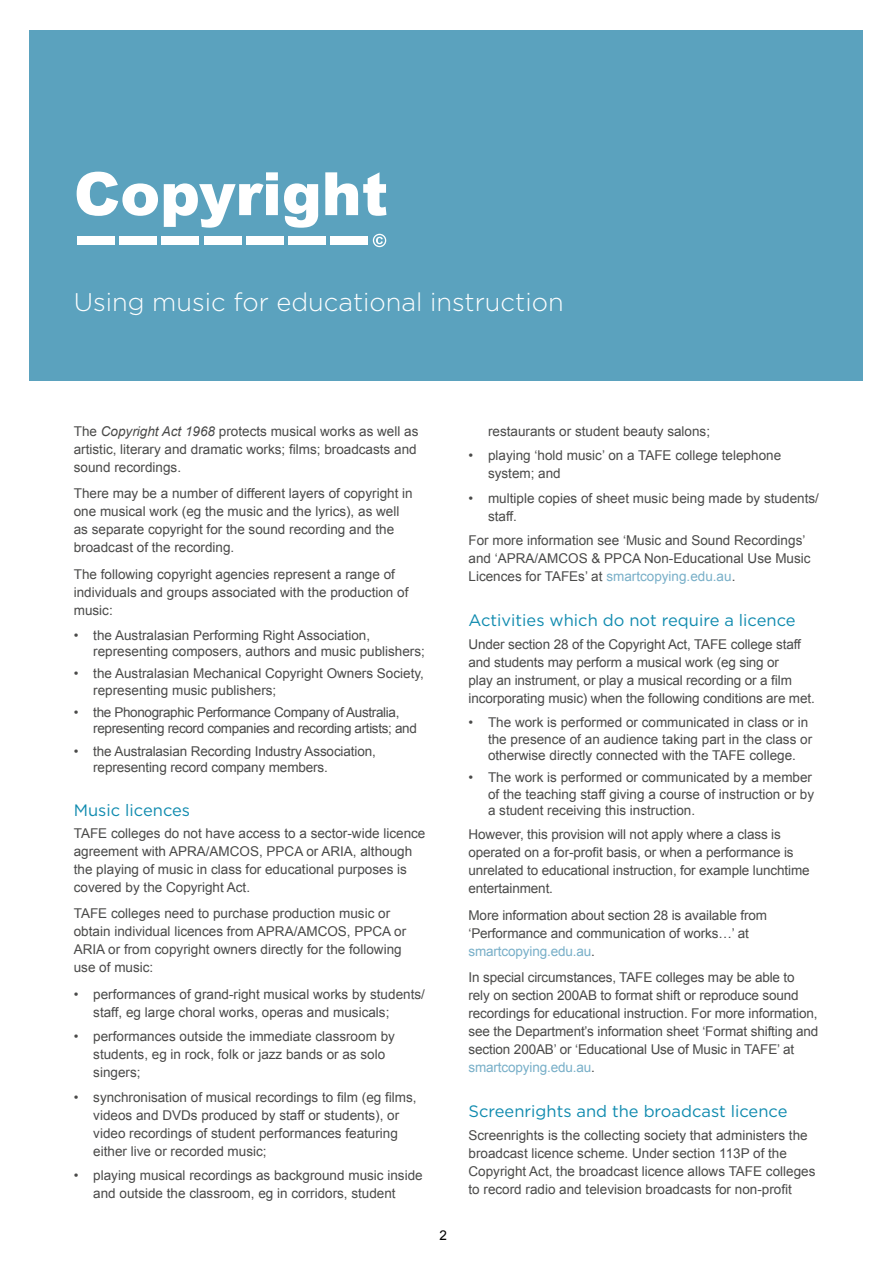
<style>
.page{position:relative;width:893px;height:1263px;background:#fff}
.page>*{position:absolute;margin:0;border:0;box-sizing:border-box;transform-origin:0 0}
.t1{font:900 59.7px "Arial";color:#fff}
.t2{font:300 25.5px "Gotham";color:#fff}
.t3{font:16.5px "Gotham";color:#108baf}
.t4{font:13.5px/18px "Arial";color:#4a4a49}
.t5{font:13.5px/16.2px "Arial";letter-spacing:-.025em;color:#4a4a49}
.t6{font:13.5px "Arial";color:#000}
.s1{font-style:italic}
.s2{color:#78afc8}
</style>
<div class="page">
<div style="left:30px;top:30px;width:833px;height:351px;background:#5ba2be"></div>
<div style="left:77px;top:236px;width:38px;height:9px;background:#fff"></div>
<div style="left:120px;top:236px;width:37px;height:9px;background:#fff"></div>
<div style="left:162px;top:236px;width:37px;height:9px;background:#fff"></div>
<div style="left:204px;top:236px;width:37px;height:9px;background:#fff"></div>
<div style="left:246px;top:236px;width:37px;height:9px;background:#fff"></div>
<div style="left:288px;top:236px;width:38px;height:9px;background:#fff"></div>
<div style="left:330px;top:236px;width:38px;height:9px;background:#fff"></div>
<svg style="left:373px;top:234px;width:13px;height:13px"></svg>
<h1 class="t1" style="left:74px;top:150px;width:316px">Copyright</h1>
<h2 class="t2" style="left:74px;top:286px;width:491px">Using music for educational instruction</h2>
<p class="t4" style="left:74px;top:422px;width:346px">The <span class="s1">Copyright Act 1968</span> protects musical works as well as artistic, literary and dramatic works; films; broadcasts and sound recordings.</p>
<p class="t4" style="left:74px;top:485px;width:340px">There may be a number of different layers of copyright in one musical work (eg the music and the lyrics), as well as separate copyright for the sound recording and the broadcast of the recording.</p>
<p class="t4" style="left:74px;top:565px;width:336px">The following copyright agencies represent a range of individuals and groups associated with the production of music:</p>
<p class="t4" style="left:93px;top:627px;width:333px;line-height:16.2px;text-indent:-19px">• the Australasian Performing Right Association, representing composers, authors and music publishers;</p>
<p class="t4" style="left:93px;top:666px;width:332px;line-height:16.2px;text-indent:-19px">• the Australasian Mechanical Copyright Owners Society, representing music publishers;</p>
<p class="t5" style="left:93px;top:704px;width:325px;text-indent:-19px">• the Phonographic Performance Company of Australia, representing record companies and recording artists; and</p>
<p class="t4" style="left:93px;top:743px;width:284px;line-height:16.5px;text-indent:-19px">• the Australasian Recording Industry Association, representing record company members.</p>
<p class="t3" style="left:74px;top:799px;width:118px">Music licences</p>
<p class="t4" style="left:74px;top:824px;width:353px">TAFE colleges do not have access to a sector-wide licence agreement with APRA/AMCOS, PPCA or ARIA, although the playing of music in class for educational purposes is covered by the Copyright Act.</p>
<p class="t4" style="left:74px;top:905px;width:334px">TAFE colleges need to purchase production music or obtain individual licences from APRA/AMCOS, PPCA or ARIA or from copyright owners directly for the following use of music:</p>
<p class="t4" style="left:93px;top:985px;width:333px;text-indent:-19px">• performances of grand-right musical works by students/ staff, eg large choral works, operas and musicals;</p>
<p class="t4" style="left:93px;top:1028px;width:303px;text-indent:-19px">• performances outside the immediate classroom by students, eg in rock, folk or jazz bands or as solo singers;</p>
<p class="t4" style="left:93px;top:1088px;width:325px;text-indent:-19px">• synchronisation of musical recordings to film (eg films, videos and DVDs produced by staff or students), or video recordings of student performances featuring either live or recorded music;</p>
<p class="t4" style="left:74px;top:1166px;width:350px;text-align:center">• playing musical recordings as background music inside and outside the classroom, eg in corridors, student</p>
<p class="t6" style="left:439px;top:1227px;width:9px">2</p>
<p class="t4" style="left:488px;top:422px;width:224px">restaurants or student beauty salons;</p>
<p class="t4" style="left:488px;top:447px;width:295px;text-indent:-19px">• playing ‘hold music’ on a TAFE college telephone system; and</p>
<p class="t4" style="left:488px;top:489px;width:332px;text-indent:-19px">• multiple copies of sheet music being made by students/ staff.</p>
<p class="t4" style="left:468px;top:531px;width:344px">For more information see ‘Music and Sound Recordings’ and ‘APRA/AMCOS &amp; PPCA Non-Educational Use Music<br>Licences for TAFEs’ at <span class="s2">smartcopying.edu.au</span>.</p>
<p class="t3" style="left:468px;top:610px;width:329px">Activities which do not require a licence</p>
<p class="t4" style="left:468px;top:635px;width:348px">Under section 28 of the Copyright Act, TAFE college staff and students may perform a musical work (eg sing or<br>play an instrument, or play a musical recording or a film incorporating music) when the following conditions are met.</p>
<p class="t4" style="left:488px;top:715px;width:326px;line-height:16.2px;text-indent:-19px">• The work is performed or communicated in class or in the presence of an audience taking part in the class or otherwise directly connected with the TAFE college.</p>
<p class="t4" style="left:488px;top:770px;width:328px;line-height:16.2px;text-indent:-19px">• The work is performed or communicated by a member of the teaching staff giving a course of instruction or by a student receiving this instruction.</p>
<p class="t4" style="left:468px;top:825px;width:343px">However, this provision will not apply where a class is operated on a for-profit basis, or when a performance is unrelated to educational instruction, for example lunchtime entertainment.</p>
<p class="t4" style="left:468px;top:906px;width:300px">More information about section 28 is available from ‘Performance and communication of works…’ at <span class="s2">smartcopying.edu.au</span>.</p>
<p class="t4" style="left:468px;top:968px;width:351px">In special circumstances, TAFE colleges may be able to rely on section 200AB to format shift or reproduce sound recordings for educational instruction. For more information, see the Department’s information sheet ‘Format shifting and section 200AB’ or ‘Educational Use of Music in TAFE’ at <span class="s2">smartcopying.edu.au</span>.</p>
<p class="t3" style="left:468px;top:1101px;width:320px">Screenrights and the broadcast licence</p>
<p class="t4" style="left:468px;top:1126px;width:348px">Screenrights is the collecting society that administers the broadcast licence scheme. Under section 113P of the Copyright Act, the broadcast licence allows TAFE colleges to record radio and television broadcasts for non-profit</p>
</div>
